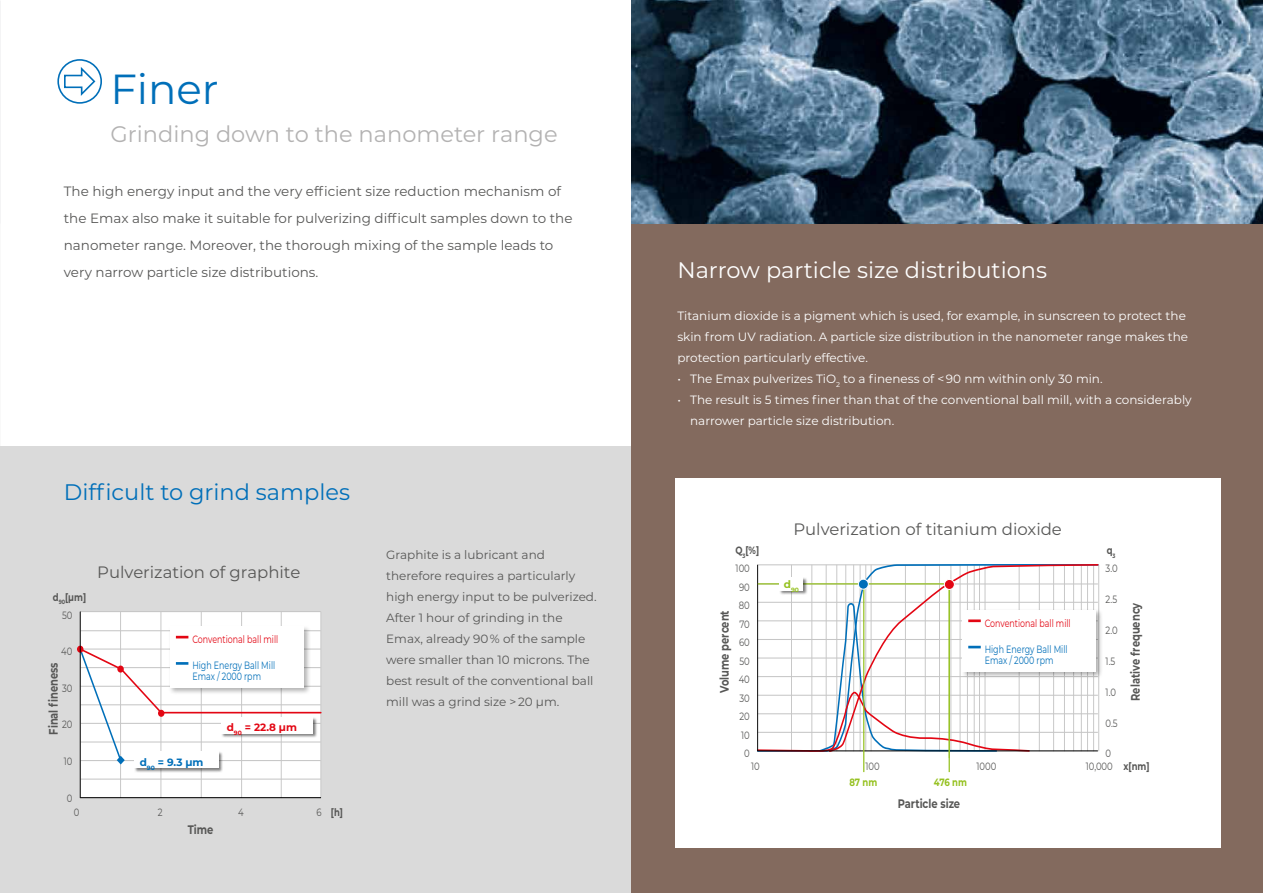
<style>
.page{position:relative;width:1263px;height:893px;background:#fff}
.page>*{position:absolute;margin:0;border:0;box-sizing:border-box;transform-origin:0 0}
.t1{font:42px "Montserrat";color:#006fb9}
.t2{font:22.5px "Montserrat";color:#b3b2b2}
.t3{font:22.5px "Montserrat";color:#fff}
.t4{font:22.5px "Montserrat";color:#006fb9}
.t5{font:16.5px "Montserrat";color:#575756}
.t6{font:13.5px/27px "Montserrat";color:#575756}
.t7{font:700 12.3px "Montserrat";color:#575756;scale:.8 1}
.t8{font:12px/21px "Montserrat";color:#fff}
.t9{font:12px/21px "Montserrat";color:#575756}
.t10{font:10.65px/18.6px "Montserrat";color:#575756;text-align:right;scale:.8 1}
.t11{font:10.65px/10.6px "Montserrat";color:#006fb9;scale:.75 1}
.t12{font:10.65px "Montserrat";color:#e30613;scale:.75 1}
.t13{font:700 10.65px "Montserrat";color:#575756;scale:.8 1}
.t14{font:700 10.65px "Montserrat";color:#e30613}
.t15{font:700 10.65px "Montserrat";color:#006fb9}
.t16{font:700 10.65px "Montserrat";color:#95c11f;scale:.8 1}
.t17{font:700 6.15px "Montserrat";color:#95c11f}
</style>
<div class="page">
<div style="left:0;top:446px;width:631px;height:447px;background:#dadada"></div>
<div style="left:81px;top:612px;width:239px;height:186px;background:#fff"></div>
<div style="left:631px;top:223px;width:632px;height:670px;background:#836a5e"></div>
<svg style="left:63px;top:65px;width:34px;height:33px"></svg>
<div style="left:57px;top:59px;width:45px;height:45px;border:2px solid #006fb9;border-radius:50%"></div>
<hr style="left:161px;top:612px;width:1px;height:186px;background:#c6c6c6">
<hr style="left:241px;top:612px;width:1px;height:186px;background:#c6c6c6">
<hr style="left:120px;top:612px;width:1px;height:186px;background:#c6c6c6">
<hr style="left:201px;top:612px;width:1px;height:186px;background:#c6c6c6">
<hr style="left:281px;top:612px;width:1px;height:186px;background:#c6c6c6">
<hr style="left:320px;top:612px;width:1px;height:186px;background:#c6c6c6">
<hr style="left:80px;top:611px;width:241px;height:1px;background:#c6c6c6">
<hr style="left:80px;top:779px;width:241px;height:1px;background:#c6c6c6">
<hr style="left:80px;top:630px;width:241px;height:1px;background:#c6c6c6">
<hr style="left:80px;top:797px;width:241px;height:1px;background:#000">
<hr style="left:80px;top:612px;width:1px;height:186px;background:#000">
<div style="left:169px;top:625px;width:142px;height:71px;background:#000;opacity:.3"></div>
<div style="left:170px;top:627px;width:134px;height:61px;background:#fff"></div>
<svg style="left:176px;top:636px;width:12px;height:2px"></svg>
<svg style="left:78px;top:647px;width:244px;height:117px"></svg>
<div style="left:221px;top:717px;width:97px;height:21px;background:#000;opacity:.5"></div>
<div style="left:221px;top:717px;width:92px;height:16px;background:#fff"></div>
<div style="left:134px;top:752px;width:90px;height:21px;background:#000;opacity:.5"></div>
<div style="left:134px;top:752px;width:84px;height:16px;background:#fff"></div>
<div style="left:676px;top:478px;width:545px;height:370px;background:#fff"></div>
<svg style="left:757px;top:564px;width:71px;height:38px"></svg>
<svg style="left:828px;top:564px;width:271px;height:188px"></svg>
<hr style="left:758px;top:750px;width:340px;height:1px;background:#000">
<hr style="left:757px;top:565px;width:1px;height:186px;background:#000">
<hr style="left:758px;top:583px;width:192px;height:1px;background:#95c11f">
<hr style="left:948px;top:584px;width:2px;height:188px;background:#95c11f">
<hr style="left:863px;top:584px;width:1px;height:188px;background:#95c11f">
<div style="left:858px;top:579px;width:10px;height:10px;background:#006fb9;border-radius:50%"></div>
<div style="left:858px;top:579px;width:11px;height:11px;border:1px solid #fff;border-radius:50%"></div>
<div style="left:944px;top:579px;width:10px;height:10px;background:#e30613;border-radius:50%"></div>
<div style="left:944px;top:579px;width:11px;height:11px;border:1px solid #fff;border-radius:50%"></div>
<div style="left:779px;top:577px;width:28px;height:19px;background:#000;opacity:.5"></div>
<div style="left:779px;top:577px;width:23px;height:13px;background:#fff"></div>
<div style="left:961px;top:608px;width:142px;height:71px;background:#000;opacity:.3"></div>
<div style="left:962px;top:610px;width:134px;height:61px;background:#fff"></div>
<svg style="left:757px;top:602px;width:273px;height:151px"></svg>
<img style="left:0;top:0;width:1px;height:223px">
<img style="left:631px;top:0;width:632px;height:223px">
<h1 class="t1" style="left:111px;top:61px;width:110px">Finer</h1>
<h2 class="t2" style="left:111px;top:118px;width:449px">Grinding down to the nanometer range</h2>
<p class="t6" style="left:64px;top:177px;width:510px">The high energy input and the very efficient size reduction mechanism of the Emax also make it suitable for pulverizing difficult samples down to the nanometer range. Moreover, the thorough mixing of the sample leads to very narrow particle size distributions.</p>
<h2 class="t4" style="left:64px;top:477px;width:288px">Difficult to grind samples</h2>
<p class="t13" style="left:53px;top:589px;width:43px">d<sub>90</sub>[µm]</p>
<p class="t10" style="left:62px;top:605px;width:15px">50</p>
<p class="t10" style="left:61px;top:642px;width:16px">40</p>
<p class="t10" style="left:62px;top:678px;width:14px">30</p>
<p class="t10" style="left:62px;top:715px;width:14px">20</p>
<p class="t10" style="left:64px;top:751px;width:12px">10</p>
<p class="t10" style="left:67px;top:788px;width:9px">0</p>
<p class="t7" style="left:45px;top:735px;width:92px;rotate:-90deg">Final fineness</p>
<h3 class="t5" style="left:97px;top:560px;width:205px">Pulverization of graphite</h3>
<p class="t12" style="left:192px;top:632px;width:116px">Conventional ball mill</p>
<p class="t11" style="left:192px;top:660px;width:112px">High Energy Ball Mill<br>Emax / 2000 rpm</p>
<p class="t15" style="left:140px;top:755px;width:65px">d<sub>90</sub> = 9.3 µm</p>
<p class="t14" style="left:227px;top:720px;width:72px">d<sub>90</sub> = 22.8 µm</p>
<p class="t10" style="left:74px;top:803px;width:9px">0</p>
<p class="t10" style="left:158px;top:803px;width:8px">2</p>
<p class="t10" style="left:238px;top:803px;width:9px">4</p>
<p class="t10" style="left:316px;top:803px;width:8px">6</p>
<p class="t7" style="left:188px;top:821px;width:34px">Time</p>
<p class="t13" style="left:331px;top:804px;width:17px">[h]</p>
<p class="t9" style="left:386px;top:544px;width:212px">Graphite is a lubricant and therefore requires a particularly high energy input to be pulverized.<br>After 1 hour of grinding in the<br>Emax, already 90 % of the sample were smaller than 10 microns. The best result of the conventional ball mill was a grind size &gt; 20 µm.</p>
<h2 class="t3" style="left:677px;top:254px;width:371px">Narrow particle size distributions</h2>
<p class="t8" style="left:677px;top:305px;width:512px">Titanium dioxide is a pigment which is used, for example, in sunscreen to protect the skin from UV radiation. A particle size distribution in the nanometer range makes the protection particularly effective.</p>
<p class="t8" style="left:677px;top:368px;width:427px">• The Emax pulverizes TiO<sub>2</sub> to a fineness of &lt; 90 nm within only 30 min.</p>
<p class="t8" style="left:690px;top:389px;width:503px;text-indent:-13px">• The result is 5 times finer than that of the conventional ball mill, with a considerably narrower particle size distribution.</p>
<h3 class="t5" style="left:793px;top:518px;width:270px">Pulverization of titanium dioxide</h3>
<p class="t13" style="left:735px;top:543px;width:31px">Q<sub>3</sub>[%]</p>
<p class="t13" style="left:1107px;top:543px;width:12px">q<sub>3</sub></p>
<p class="t10" style="left:736px;top:559px;width:19px">100<br>90<br>80<br>70<br>60<br>50<br>40<br>30<br>20<br>10<br>0</p>
<p class="t10" style="left:1106px;top:559px;width:17px">3.0</p>
<p class="t17" style="left:784px;top:585px;width:17px"><sup>d</sup>90</p>
<p class="t10" style="left:1106px;top:589px;width:16px">2.5</p>
<p class="t10" style="left:1106px;top:620px;width:17px">2.0</p>
<p class="t10" style="left:1106px;top:651px;width:14px">1.5</p>
<p class="t10" style="left:1106px;top:682px;width:14px">1.0</p>
<p class="t10" style="left:1106px;top:713px;width:17px">0.5</p>
<p class="t10" style="left:1106px;top:744px;width:9px">0</p>
<p class="t7" style="left:716px;top:693px;width:105px;rotate:-90deg">Volume percent</p>
<p class="t7" style="left:1127px;top:701px;width:124px;rotate:-90deg">Relative frequency</p>
<p class="t12" style="left:985px;top:616px;width:116px">Conventional ball mill</p>
<p class="t11" style="left:985px;top:643px;width:112px">High Energy Ball Mill<br>Emax / 2000 rpm</p>
<p class="t10" style="left:751px;top:756px;width:12px">10</p>
<p class="t10" style="left:865px;top:756px;width:19px">100</p>
<p class="t10" style="left:976px;top:756px;width:26px">1000</p>
<p class="t10" style="left:1086px;top:756px;width:35px">10,000</p>
<p class="t16" style="left:849px;top:774px;width:36px">87 nm</p>
<p class="t16" style="left:934px;top:774px;width:43px">476 nm</p>
<p class="t7" style="left:898px;top:794px;width:80px">Particle size</p>
<p class="t13" style="left:1123px;top:758px;width:34px">x[nm]</p>
</div>
